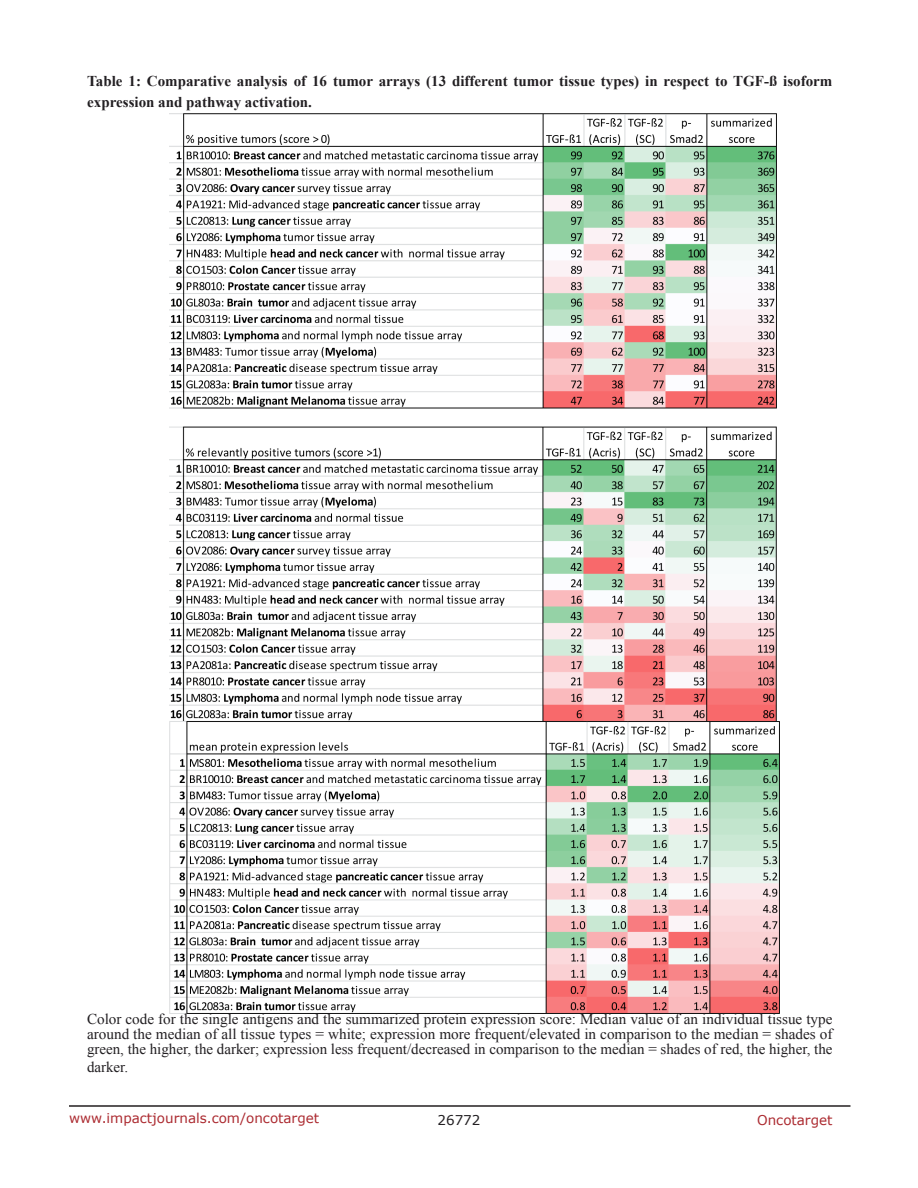
<style>
.page{position:relative;width:918px;height:1188px;background:#fff}
.page>*{position:absolute;margin:0;border:0;box-sizing:border-box;transform-origin:0 0}
.TableText{font:15px/15px "Times New Roman";color:#221f22;text-align:justify}
.TableHeading{font:700 15px/21.6px "Times New Roman";color:#221f22}
.t1{font:13.5px "Verdana";color:#ac2b31}
.t2{font:13.5px "Verdana";color:#221f22}
</style>
<div class="page">
<hr style="left:69px;top:1105px;width:781px;height:2px;background:#231f20">
<img style="left:170px;top:113px;width:606px;height:609px">
<img style="left:170px;top:722px;width:610px;height:292px">
<p class="TableHeading" style="left:87px;top:69px;width:747px">Table 1: Comparative analysis of 16 tumor arrays (13 different tumor tissue types) in respect to TGF-ß isoform expression and pathway activation.</p>
<p class="TableText" style="left:87px;top:1011px;width:747px">Color code for the single antigens and the summarized protein expression score: Median value of an individual tissue type around the median of all tissue types = white; expression more frequent/elevated in comparison to the median = shades of green, the higher, the darker; expression less frequent/decreased in comparison to the median = shades of red, the higher, the</p>
<p class="TableText" style="left:87px;top:1059px;width:43px">darker.</p>
<p class="t1" style="left:69px;top:1109px;width:252px">www.impactjournals.com/oncotarget</p>
<p class="t2" style="left:438px;top:1111px;width:44px">26772</p>
<p class="t1" style="left:757px;top:1111px;width:77px">Oncotarget</p>
</div>
